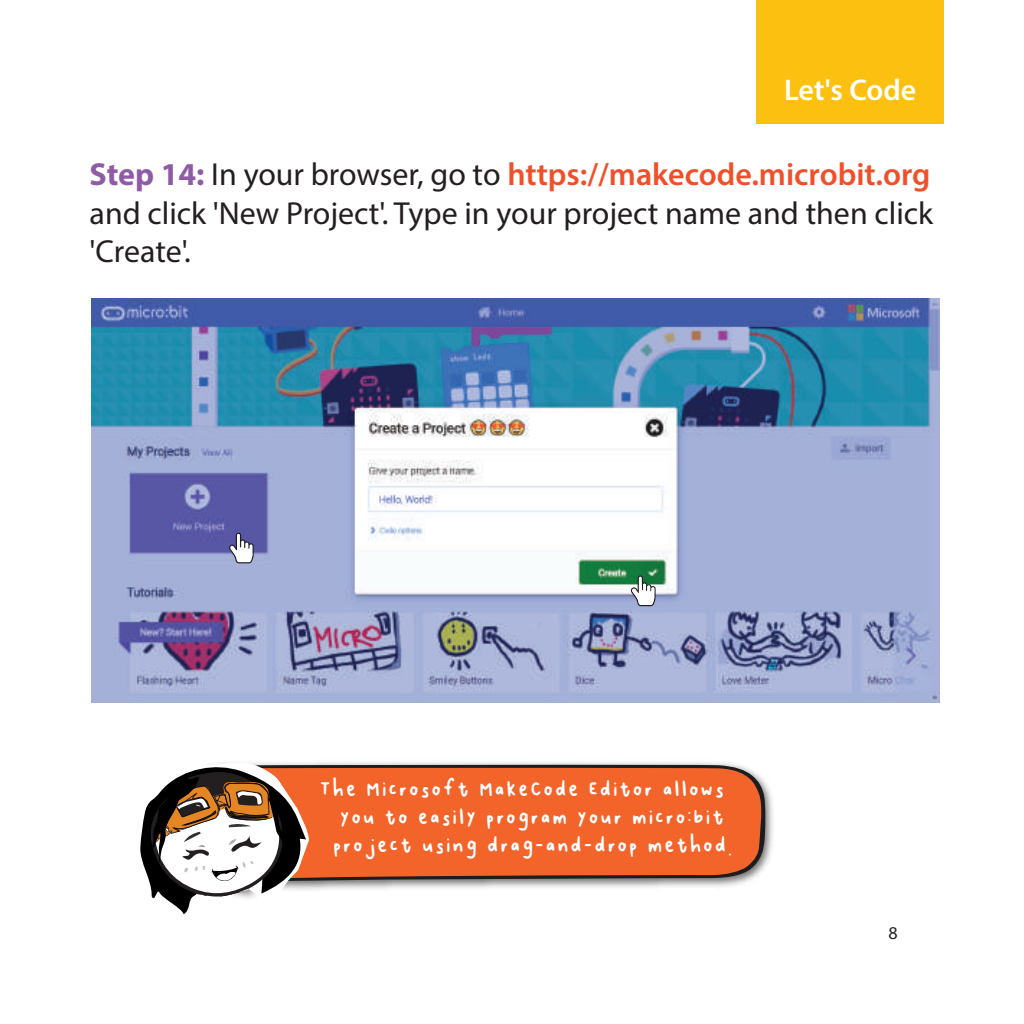
<style>
.page{position:relative;width:1024px;height:1024px;background:#fff}
.page>*{position:absolute;margin:0;border:0;box-sizing:border-box;transform-origin:0 0}
.t1{font:31.8px/38.4px "Myriad Pro";color:#231f20;text-align:justify}
.t2{font:30px/27.6px "Lion Cub";color:#fff;text-align:center}
.t3{font:600 30px "Myriad Pro";color:#fff}
.t4{font:18px "Myriad Pro";color:#231f20}
.s1{font-weight:700;color:#905ba6}
.s2{font-weight:600;color:#f05029}
</style>
<div class="page">
<div style="left:756px;top:0;width:187px;height:123px;background:#fcc011"></div>
<img style="left:91px;top:298px;width:848px;height:404px">
<svg style="left:229px;top:532px;width:25px;height:31px"></svg>
<svg style="left:630px;top:575px;width:25px;height:31px"></svg>
<img style="left:310px;top:762px;width:463px;height:103px">
<svg style="left:310px;top:764px;width:456px;height:126px"></svg>
<svg style="left:310px;top:767px;width:453px;height:118px;fill:#f2642a"></svg>
<svg style="left:140px;top:763px;width:170px;height:152px"></svg>
<p class="t3" style="left:784px;top:71px;width:134px">Let's Code</p>
<p class="t1" style="left:90px;top:155px;width:845px"><span class="s1">Step 14:</span> In your browser, go to <span class="s2">https://makecode.microbit.org </span>and click 'New Project'. Type in your project name and then click 'Create'.</p>
<p class="t2" style="left:319px;top:774px;width:416px">The Microsoft MakeCode Editor allows you to easily program your micro:bit project using drag-and-drop method.</p>
<p class="t4" style="left:888px;top:922px;width:11px">8</p>
</div>
